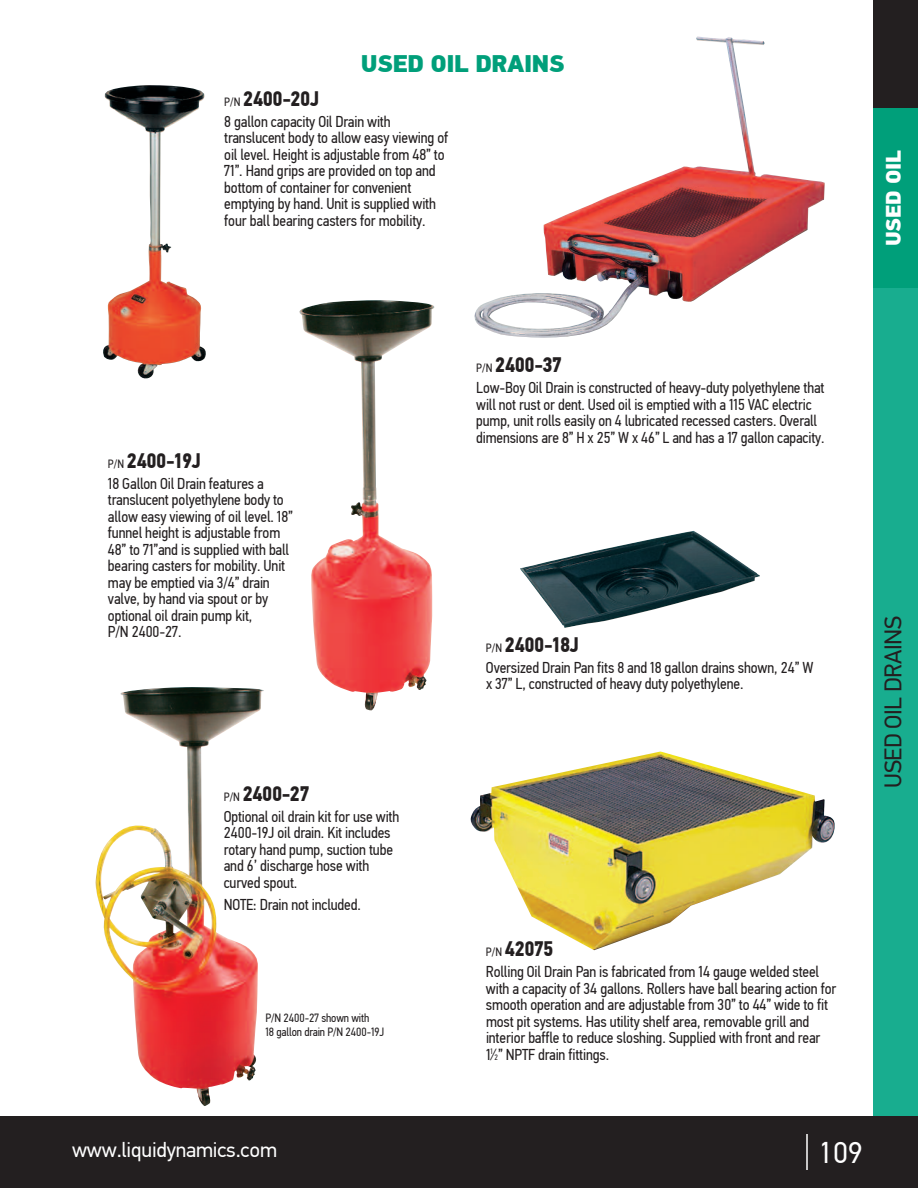
<style>
.page{position:relative;width:918px;height:1188px;background:#fff}
.page>*{position:absolute;margin:0;border:0;box-sizing:border-box;transform-origin:0 0}
.t1{font:30px "PF Din Text Pro";color:#fff}
.t2{font:24px "PF Din Text Pro";letter-spacing:-.02em;color:#231f20}
.t3{font:900 24px "PF Din Text Pro";letter-spacing:-.02em;color:#009f7a}
.t4{font:700 21px "PF Din Text Cond Pro";letter-spacing:-.025em;color:#231f20}
.t5{font:21px "PF Din Text Pro";letter-spacing:-.01em;color:#fff}
.t6{font:900 21px "PF Din Text Pro";letter-spacing:-.01em;color:#fff}
.t7{font:15.75px/16.5px "PF Din Text Cond Pro";letter-spacing:-.01em;color:#231f20}
.t8{font:12px/13.5px "PF Din Text Cond Pro";letter-spacing:-.01em;color:#231f20}
.s1{font-weight:400;font-size:12px}
.s2{font-size:7.8px}
</style>
<div class="page">
<div style="left:873px;top:108px;width:45px;height:180px;background:#009f7a"></div>
<div style="left:873px;top:0;width:45px;height:108px;background:#231f20"></div>
<div style="left:873px;top:288px;width:45px;height:828px;background:#18ad8f"></div>
<div style="left:0;top:1116px;width:918px;height:72px;background:#231f20"></div>
<hr style="left:806px;top:1134px;width:2px;height:36px;background:#fff">
<img style="left:475px;top:37px;width:350px;height:301px">
<img style="left:103px;top:85px;width:103px;height:293px">
<img style="left:299px;top:300px;width:136px;height:410px">
<img style="left:520px;top:531px;width:240px;height:97px">
<img style="left:95px;top:687px;width:169px;height:419px">
<img style="left:470px;top:751px;width:365px;height:199px">
<h2 class="t3" style="left:361px;top:54px;width:206px">USED OIL DRAINS</h2>
<h3 class="t4" style="left:224px;top:90px;width:96px"><span class="s1">P/N</span> 2400-20J</h3>
<p class="t7" style="left:224px;top:115px;width:226px">8 gallon capacity Oil Drain with translucent body to allow easy viewing of oil level. Height is adjustable from 48” to 71”. Hand grips are provided on top and bottom of container for convenient emptying by hand. Unit is supplied with four ball bearing casters for mobility.</p>
<h3 class="t6" style="left:885px;top:246px;width:98px;rotate:-90deg">USED OIL</h3>
<h3 class="t4" style="left:108px;top:452px;width:95px"><span class="s1">P/N</span> 2400-19J</h3>
<p class="t7" style="left:108px;top:477px;width:186px">18 Gallon Oil Drain features a translucent polyethylene body to allow easy viewing of oil level. 18” funnel height is adjustable from<br>48” to 71”and is supplied with ball bearing casters for mobility. Unit may be emptied via 3/4” drain valve, by hand via spout or by optional oil drain pump kit,<br>P/N 2400-27.</p>
<h3 class="t4" style="left:224px;top:785px;width:87px"><span class="s1">P/N</span> 2400-27</h3>
<p class="t7" style="left:224px;top:809px;width:177px">Optional oil drain kit for use with<br>2400-19J oil drain. Kit includes rotary hand pump, suction tube and 6’ discharge hose with curved spout.</p>
<p class="t7" style="left:224px;top:898px;width:139px">NOTE: Drain not included.</p>
<p class="t8" style="left:265px;top:1013px;width:120px">P/N 2400-27 shown with<br>18 gallon drain P/N 2400-19J</p>
<h3 class="t4" style="left:476px;top:356px;width:87px"><span class="s1">P/N</span> 2400-37</h3>
<p class="t7" style="left:476px;top:381px;width:350px">Low-Boy Oil Drain is constructed of heavy-duty polyethylene that will not rust or dent. Used oil is emptied with a 115 VAC electric pump, unit rolls easily on 4 lubricated recessed casters. Overall dimensions are 8” H x 25” W x 46” L and has a 17 gallon capacity.</p>
<h3 class="t4" style="left:486px;top:636px;width:95px"><span class="s1">P/N</span> 2400-18J</h3>
<p class="t7" style="left:486px;top:661px;width:329px">Oversized Drain Pan fits 8 and 18 gallon drains shown, 24” W x 37” L, constructed of heavy duty polyethylene.</p>
<h2 class="t2" style="left:884px;top:788px;width:173px;rotate:-90deg">USED OIL DRAINS</h2>
<h3 class="t4" style="left:486px;top:940px;width:69px"><span class="s1">P/N</span> 42075</h3>
<p class="t7" style="left:486px;top:965px;width:352px">Rolling Oil Drain Pan is fabricated from 14 gauge welded steel with a capacity of 34 gallons. Rollers have ball bearing action for smooth operation and are adjustable from 30” to 44” wide to fit most pit systems. Has utility shelf area, removable grill and interior baffle to reduce sloshing. Supplied with front and rear 1<sup>1</sup>⁄<span class="s2">2</span>” NPTF drain fittings.</p>
<h3 class="t5" style="left:72px;top:1142px;width:207px">www.liquidynamics.com</h3>
<h1 class="t1" style="left:819px;top:1141px;width:46px">109</h1>
</div>
